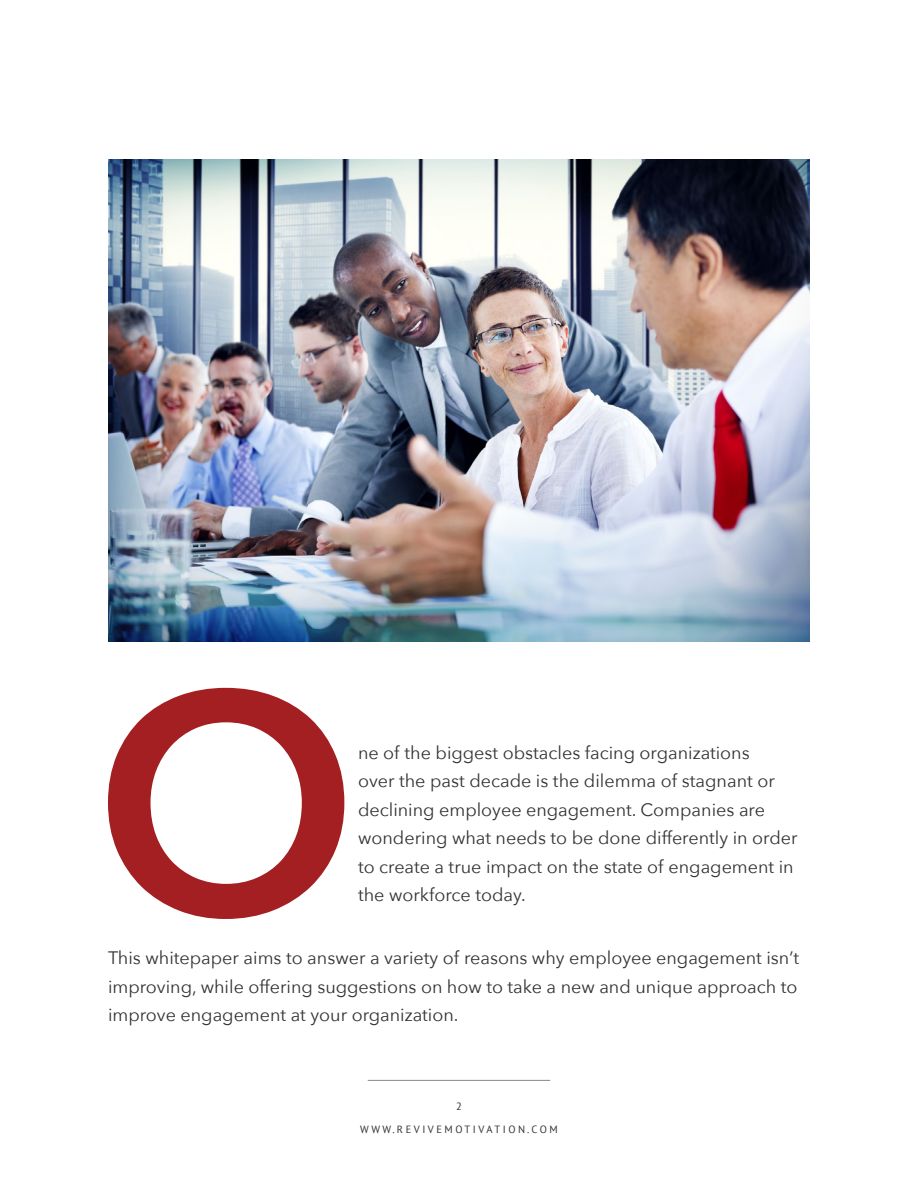
<style>
.page{position:relative;width:918px;height:1188px;background:#fff}
.page>*{position:absolute;margin:0;border:0;box-sizing:border-box;transform-origin:0 0}
.t1{font:600 310.65px "Avenir Next";color:#a41f22}
.t2{font:18px/28.5px "Avenir Next";color:#313232}
.t3{font:10.5px/22.8px "PT Sans";letter-spacing:.24em;color:#313232;text-align:center}
</style>
<div class="page">
<hr style="left:368px;top:1080px;width:182px;height:1px;background:#87878a">
<img style="left:108px;top:160px;width:702px;height:482px">
<h1 class="t1" style="left:94px;top:539px;width:265px">O</h1>
<p class="t2" style="left:358px;top:738px;width:441px">ne of the biggest obstacles facing organizations<br>over the past decade is the dilemma of stagnant or declining employee engagement. Companies are wondering what needs to be done differently in order to create a true impact on the state of engagement in the workforce today.</p>
<p class="t2" style="left:108px;top:943px;width:693px;text-align:justify">This whitepaper aims to answer a variety of reasons why employee engagement isn’t improving, while offering suggestions on how to take a new and unique approach to improve engagement at your organization.</p>
<p class="t3" style="left:360px;top:1095px;width:199px">2<br>WWW.REVIVEMOTIVATION.COM</p>
</div>
